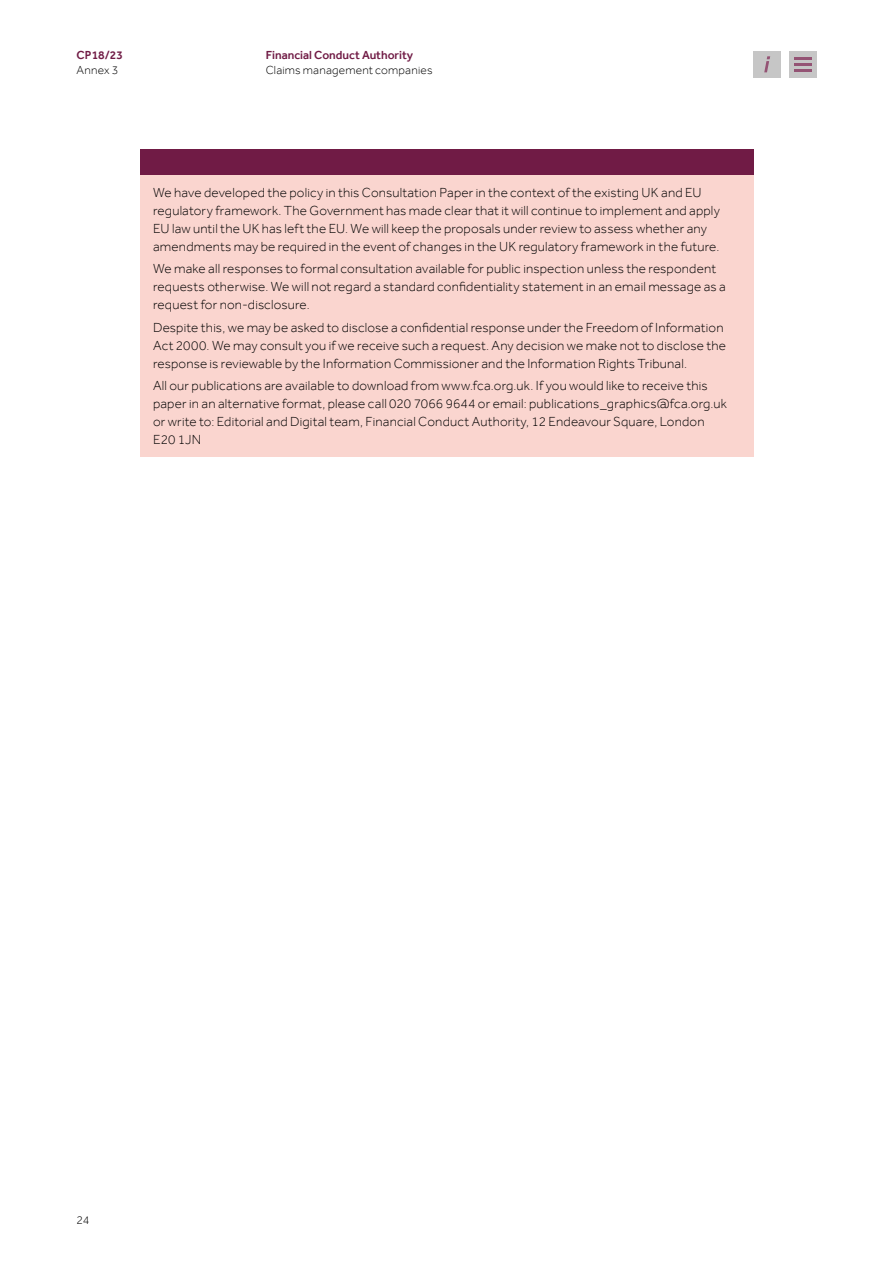
<style>
.page{position:relative;width:893px;height:1263px;background:#fff}
.page>*{position:absolute;margin:0;border:0;box-sizing:border-box;transform-origin:0 0}
.t1{font:300 13.5px/18px "Effra";letter-spacing:.015em;color:#000}
.t2{font:300 12px "Effra";letter-spacing:.015em;color:#000}
.t3{font:500 12px "Effra";color:#701b45}
</style>
<div class="page">
<div style="left:140px;top:149px;width:613px;height:26px;background:#701b45"></div>
<div style="left:140px;top:175px;width:613px;height:282px;background:#fad5cf"></div>
<div style="left:789px;top:51px;width:27px;height:27px;background:#c6c6c6"></div>
<hr style="left:794px;top:63px;width:17px;height:3px;background:#945374">
<hr style="left:794px;top:69px;width:17px;height:3px;background:#945374">
<svg style="left:794px;top:57px;width:17px;height:2px"></svg>
<div style="left:753px;top:51px;width:28px;height:27px;background:#c6c6c6"></div>
<svg style="left:764px;top:56px;width:6px;height:16px"></svg>
<p class="t3" style="left:77px;top:48px;width:48px">CP18/23</p>
<p class="t2" style="left:77px;top:63px;width:43px">Annex 3</p>
<p class="t3" style="left:266px;top:48px;width:149px">Financial Conduct Authority</p>
<p class="t2" style="left:266px;top:63px;width:168px">Claims management companies</p>
<p class="t1" style="left:153px;top:183px;width:568px">We have developed the policy in this Consultation Paper in the context of the existing UK and EU regulatory framework. The Government has made clear that it will continue to implement and apply EU law until the UK has left the EU. We will keep the proposals under review to assess whether any amendments may be required in the event of changes in the UK regulatory framework in the future.</p>
<p class="t1" style="left:153px;top:260px;width:574px">We make all responses to formal consultation available for public inspection unless the respondent requests otherwise. We will not regard a standard confidentiality statement in an email message as a request for non-disclosure.</p>
<p class="t1" style="left:153px;top:318px;width:574px">Despite this, we may be asked to disclose a confidential response under the Freedom of Information<br>Act 2000. We may consult you if we receive such a request. Any decision we make not to disclose the response is reviewable by the Information Commissioner and the Information Rights Tribunal.</p>
<p class="t1" style="left:153px;top:376px;width:575px">All our publications are available to download from www.fca.org.uk. If you would like to receive this paper in an alternative format, please call 020 7066 9644 or email: publications_graphics@fca.org.uk or write to: Editorial and Digital team, Financial Conduct Authority, 12 Endeavour Square, London E20 1JN</p>
<p class="t2" style="left:77px;top:1213px;width:14px">24</p>
</div>
